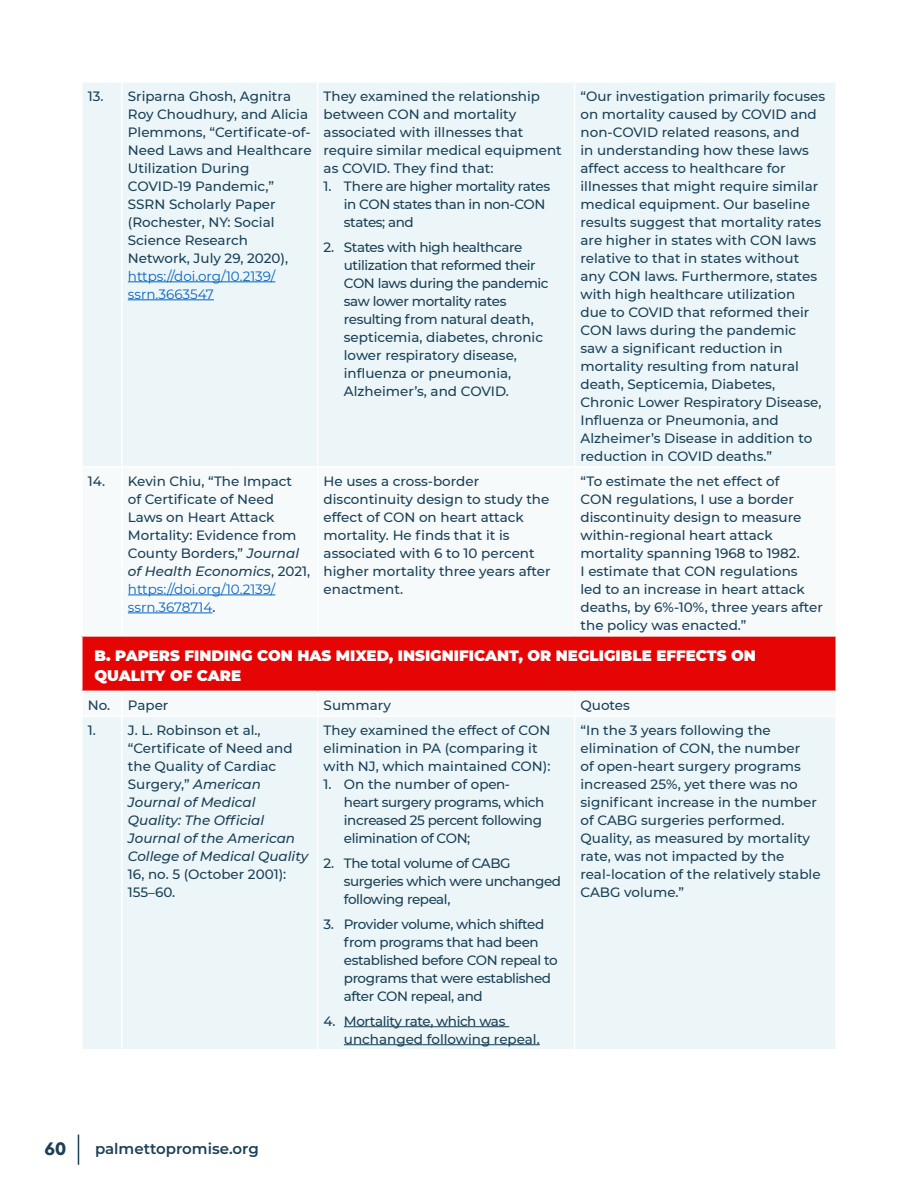
<style>
.page{position:relative;width:918px;height:1188px;background:#fff}
.page>*{position:absolute;margin:0;border:0;box-sizing:border-box;transform-origin:0 0}
.t1{font:900 18px "Town 10 Display";color:#1c4057}
.t2{font:900 15px/19.5px "Montserrat";color:#fff}
.t3{font:600 15px "Montserrat";color:#1c4057}
.t4{font:500 13.5px/18px "Montserrat";color:#1a4057}
.t5{font:500 13.5px/18px "Montserrat";letter-spacing:-.03em;color:#1a4057}
.t6{font:500 13.5px/18px "Montserrat";letter-spacing:-.025em;color:#1a4057}
.s1{font-weight:400;color:#0563c1}
.s2{font-style:italic}
</style>
<div class="page">
<hr style="left:78px;top:1135px;width:1px;height:30px;background:#1c4057">
<div style="left:83px;top:83px;width:752px;height:966px;background:#ecf6f8"></div>
<div style="left:83px;top:468px;width:752px;height:248px;background:#f6fafb"></div>
<div style="left:82px;top:636px;width:754px;height:55px;background:#e50505"></div>
<hr style="left:121px;top:82px;width:2px;height:384px;background:#fff">
<hr style="left:317px;top:82px;width:1px;height:384px;background:#fff">
<hr style="left:574px;top:82px;width:1px;height:384px;background:#fff">
<hr style="left:81px;top:466px;width:41px;height:2px;background:#fff">
<hr style="left:122px;top:466px;width:196px;height:2px;background:#fff">
<hr style="left:121px;top:468px;width:2px;height:167px;background:#fff">
<hr style="left:318px;top:466px;width:257px;height:2px;background:#fff">
<hr style="left:317px;top:468px;width:1px;height:167px;background:#fff">
<hr style="left:575px;top:466px;width:262px;height:2px;background:#fff">
<hr style="left:574px;top:468px;width:1px;height:167px;background:#fff">
<hr style="left:121px;top:692px;width:2px;height:24px;background:#fff">
<svg style="left:317px;top:692px;width:1px;height:24px"></svg>
<svg style="left:574px;top:692px;width:1px;height:24px"></svg>
<hr style="left:81px;top:716px;width:41px;height:1px;background:#fff">
<hr style="left:122px;top:716px;width:196px;height:1px;background:#fff">
<hr style="left:121px;top:717px;width:2px;height:332px;background:#fff">
<hr style="left:318px;top:716px;width:257px;height:1px;background:#fff">
<hr style="left:317px;top:717px;width:1px;height:332px;background:#fff">
<hr style="left:575px;top:716px;width:262px;height:1px;background:#fff">
<hr style="left:574px;top:717px;width:1px;height:332px;background:#fff">
<hr style="left:81px;top:635px;width:41px;height:2px;background:#fff">
<hr style="left:122px;top:635px;width:196px;height:2px;background:#fff">
<hr style="left:318px;top:635px;width:257px;height:2px;background:#fff">
<hr style="left:575px;top:635px;width:262px;height:2px;background:#fff">
<hr style="left:81px;top:691px;width:41px;height:1px;background:#fff">
<hr style="left:122px;top:691px;width:196px;height:1px;background:#fff">
<hr style="left:318px;top:691px;width:257px;height:1px;background:#fff">
<hr style="left:575px;top:691px;width:262px;height:1px;background:#fff">
<hr style="left:128px;top:281px;width:147px;height:1px;background:#0563c1">
<hr style="left:128px;top:299px;width:86px;height:1px;background:#0563c1">
<hr style="left:128px;top:595px;width:147px;height:1px;background:#0563c1">
<hr style="left:128px;top:613px;width:84px;height:1px;background:#0563c1">
<hr style="left:344px;top:1026px;width:165px;height:1px;background:#1a4057">
<hr style="left:344px;top:1044px;width:196px;height:1px;background:#1a4057">
<p class="t4" style="left:88px;top:86px;width:17px">13.</p>
<p class="t4" style="left:128px;top:86px;width:185px">Sriparna Ghosh, Agnitra<br>Roy Choudhury, and Alicia<br>Plemmons, “Certificate-of-<br>Need Laws and Healthcare<br>Utilization During<br>COVID-19 Pandemic,”<br>SSRN Scholarly Paper (Rochester, NY: Social<br>Science Research<br>Network, July 29, 2020), <span class="s1">https://doi.org/10.2139/ ssrn.3663547</span></p>
<p class="t4" style="left:324px;top:86px;width:240px">They examined the relationship between CON and mortality associated with illnesses that require similar medical equipment as COVID. They find that:</p>
<p class="t5" style="left:344px;top:176px;width:208px;text-indent:-20px">1. There are higher mortality rates in CON states than in non-CON states; and</p>
<p class="t6" style="left:344px;top:237px;width:206px;text-indent:-20px">2. States with high healthcare utilization that reformed their<br>CON laws during the pandemic saw lower mortality rates resulting from natural death, septicemia, diabetes, chronic lower respiratory disease, influenza or pneumonia,<br>Alzheimer’s, and COVID.</p>
<p class="t4" style="left:581px;top:86px;width:246px">“Our investigation primarily focuses on mortality caused by COVID and non-COVID related reasons, and<br>in understanding how these laws affect access to healthcare for illnesses that might require similar medical equipment. Our baseline results suggest that mortality rates are higher in states with CON laws relative to that in states without any CON laws. Furthermore, states with high healthcare utilization due to COVID that reformed their CON laws during the pandemic saw a significant reduction in mortality resulting from natural death, Septicemia, Diabetes, Chronic Lower Respiratory Disease, Influenza or Pneumonia, and Alzheimer’s Disease in addition to reduction in COVID deaths.”</p>
<p class="t4" style="left:88px;top:472px;width:19px">14.</p>
<p class="t4" style="left:128px;top:472px;width:184px">Kevin Chiu, “The Impact<br>of Certificate of Need<br>Laws on Heart Attack<br>Mortality: Evidence from<br>County Borders,” <span class="s2">Journal of Health Economics</span>, 2021, <span class="s1">https://doi.org/10.2139/ ssrn.3678714</span>.</p>
<p class="t4" style="left:324px;top:472px;width:229px">He uses a cross-border discontinuity design to study the effect of CON on heart attack mortality. He finds that it is associated with 6 to 10 percent higher mortality three years after enactment.</p>
<p class="t4" style="left:581px;top:472px;width:244px">“To estimate the net effect of<br>CON regulations, I use a border discontinuity design to measure within-regional heart attack mortality spanning 1968 to 1982.<br>I estimate that CON regulations<br>led to an increase in heart attack deaths, by 6%-10%, three years after the policy was enacted.”</p>
<p class="t2" style="left:94px;top:645px;width:663px">B. PAPERS FINDING CON HAS MIXED, INSIGNIFICANT, OR NEGLIGIBLE EFFECTS ON<br>QUALITY OF CARE</p>
<p class="t4" style="left:88px;top:696px;width:24px">No.</p>
<p class="t4" style="left:128px;top:696px;width:42px">Paper</p>
<p class="t4" style="left:324px;top:696px;width:69px">Summary</p>
<p class="t4" style="left:581px;top:696px;width:51px">Quotes</p>
<p class="t4" style="left:88px;top:721px;width:10px">1.</p>
<p class="t4" style="left:128px;top:721px;width:182px">J. L. Robinson et al., “Certificate of Need and the Quality of Cardiac<br>Surgery,” <span class="s2">American<br>Journal of Medical<br>Quality: The Official<br>Journal of the American<br>College of Medical Quality<br></span>16, no. 5 (October 2001):<br>155–60.</p>
<p class="t4" style="left:324px;top:721px;width:228px">They examined the effect of CON elimination in PA (comparing it with NJ, which maintained CON):</p>
<p class="t4" style="left:581px;top:721px;width:242px">“In the 3 years following the elimination of CON, the number<br>of open-heart surgery programs increased 25%, yet there was no significant increase in the number of CABG surgeries performed.<br>Quality, as measured by mortality rate, was not impacted by the real-location of the relatively stable<br>CABG volume.”</p>
<p class="t5" style="left:344px;top:775px;width:202px;text-indent:-20px">1. On the number of open&shy;heart surgery programs, which increased 25 percent following elimination of CON;</p>
<p class="t5" style="left:344px;top:854px;width:219px;text-indent:-20px">2. The total volume of CABG surgeries which were unchanged following repeal,</p>
<p class="t5" style="left:344px;top:915px;width:215px;text-indent:-20px">3. Provider volume, which shifted from programs that had been established before CON repeal to programs that were established after CON repeal, and</p>
<p class="t4" style="left:344px;top:1011px;width:197px;text-indent:-20px">4. Mortality rate, which was unchanged following repeal.</p>
<h1 class="t1" style="left:45px;top:1138px;width:23px">60</h1>
<p class="t3" style="left:95px;top:1138px;width:165px">palmettopromise.org</p>
</div>
